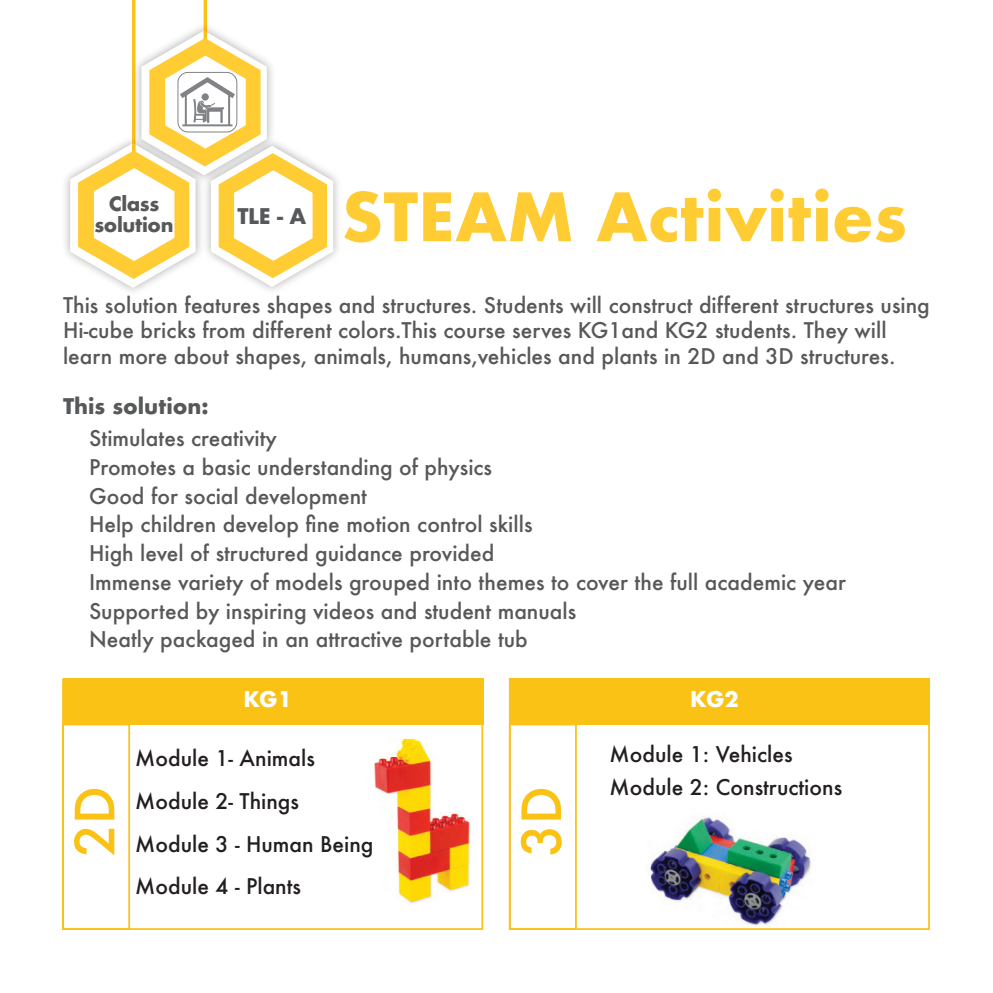
<style>
.page{position:relative;width:993px;height:993px;background:#fff}
.page>*{position:absolute;margin:0;border:0;box-sizing:border-box;transform-origin:0 0}
.t1{font:700 64.75px "Futura";color:#fc3}
.t2{font:500 52.5px "Futura";color:#fac215}
.t3{font:500 21px/25.2px "Futura";color:#57585a}
.t4{font:500 21px "Futura";color:#231f20}
.t5{font:700 21px "Futura";color:#57585a}
.t6{font:700 21px "Futura";letter-spacing:-.02em;color:#fff}
.t7{font:700 19.25px "Futura";letter-spacing:-.02em;color:#57585a}
</style>
<div class="page">
<div style="left:201px;top:137px;width:141px;height:158px;background:#231f20;opacity:.36"></div>
<hr style="left:132px;top:0;width:3px;height:218px;background:#fac215">
<svg style="left:203px;top:0;width:4px;height:22px"></svg>
<div style="left:60px;top:135px;width:145px;height:161px;background:#231f20;opacity:.36"></div>
<div style="left:132px;top:22px;width:145px;height:162px;background:#231f20;opacity:.36"></div>
<svg style="left:70px;top:30px;width:263px;height:258px"></svg>
<div style="left:177px;top:72px;width:60px;height:60px;border:1px solid #808285;border-radius:10px"></div>
<img style="left:646px;top:816px;width:204px;height:114px">
<img style="left:374px;top:738px;width:96px;height:166px">
<div style="left:63px;top:678px;width:420px;height:46px;background:#fac215"></div>
<div style="left:509px;top:678px;width:420px;height:46px;background:#fac215"></div>
<div style="left:62px;top:723px;width:68px;height:206px;border:2px solid #fac215"></div>
<div style="left:508px;top:723px;width:68px;height:206px;border:2px solid #fac215"></div>
<p class="t7" style="left:109px;top:190px;width:52px">Class</p>
<p class="t7" style="left:94px;top:211px;width:80px">solution</p>
<p class="t5" style="left:237px;top:201px;width:70px">TLE - A</p>
<p class="t1" style="left:341px;top:170px;width:566px">STEAM Activities</p>
<p class="t3" style="left:63px;top:292px;width:868px">This solution features shapes and structures. Students will construct different structures using<br>Hi-cube bricks from different colors.This course serves KG1and KG2 students. They will learn more about shapes, animals, humans,vehicles and plants in 2D and 3D structures.</p>
<p class="t5" style="left:63px;top:391px;width:147px">This solution:</p>
<p class="t3" style="left:89px;top:425px;width:189px">Stimulates creativity</p>
<p class="t3" style="left:89px;top:454px;width:404px">Promotes a basic understanding of physics</p>
<p class="t3" style="left:89px;top:483px;width:279px">Good for social development</p>
<p class="t3" style="left:89px;top:511px;width:445px">Help children develop fine motion control skills</p>
<p class="t3" style="left:89px;top:540px;width:407px">High level of structured guidance provided</p>
<p class="t3" style="left:89px;top:569px;width:758px">Immense variety of models grouped into themes to cover the full academic year</p>
<p class="t3" style="left:89px;top:597px;width:488px">Supported by inspiring videos and student manuals</p>
<p class="t3" style="left:89px;top:626px;width:440px">Neatly packaged in an attractive portable tub</p>
<p class="t6" style="left:243px;top:684px;width:50px">KG1</p>
<p class="t6" style="left:690px;top:684px;width:50px">KG2</p>
<p class="t4" style="left:135px;top:743px;width:181px">Module 1- Animals</p>
<p class="t4" style="left:135px;top:786px;width:165px">Module 2- Things</p>
<p class="t4" style="left:135px;top:829px;width:240px">Module 3 - Human Being</p>
<p class="t4" style="left:135px;top:871px;width:167px">Module 4 - Plants</p>
<p class="t2" style="left:59px;top:856px;width:72px;rotate:-90deg">2D</p>
<p class="t2" style="left:505px;top:856px;width:72px;rotate:-90deg">3D</p>
<p class="t4" style="left:609px;top:740px;width:184px">Module 1: Vehicles</p>
<p class="t4" style="left:609px;top:772px;width:234px">Module 2: Constructions</p>
</div>
